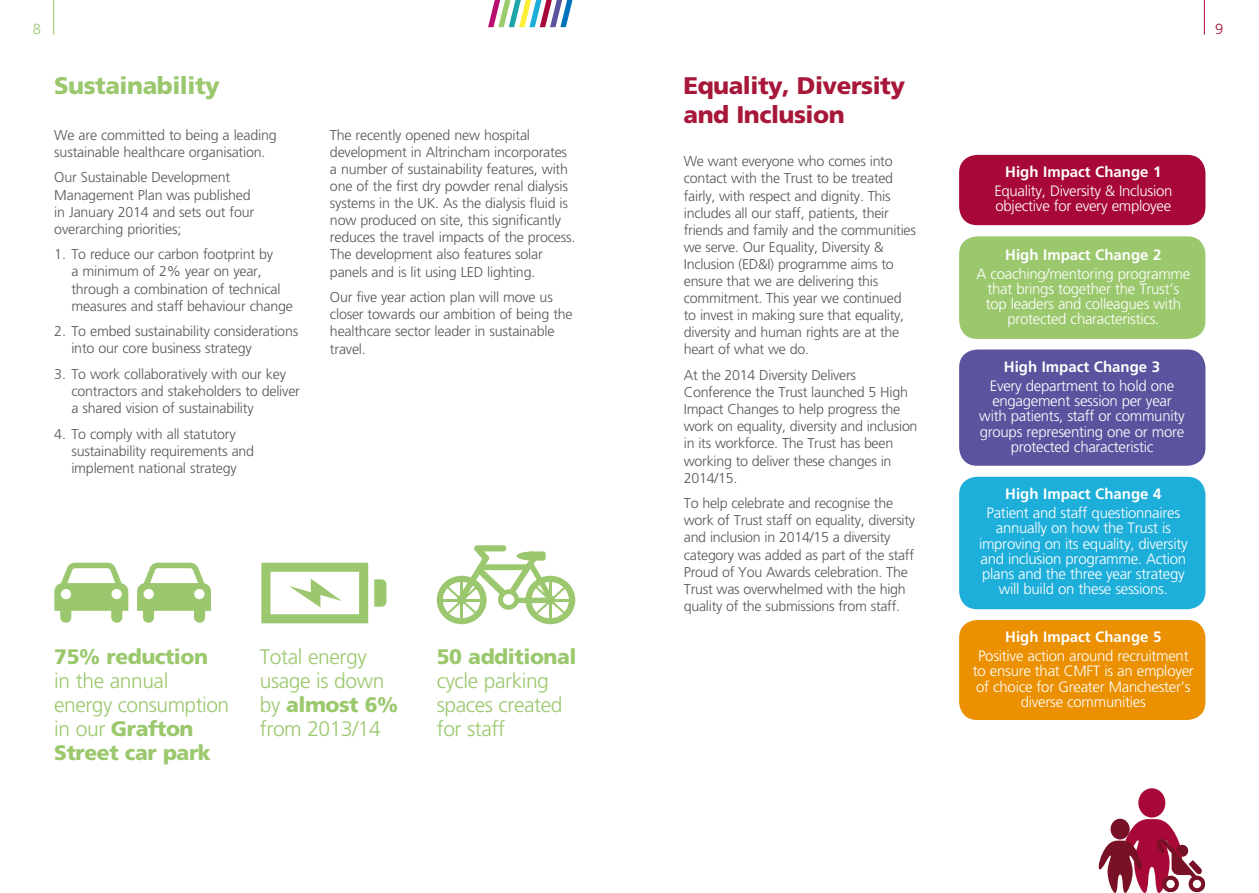
<style>
.page{position:relative;width:1259px;height:893px;background:#fff}
.page>*{position:absolute;margin:0;border:0;box-sizing:border-box;transform-origin:0 0}
.t1{font:900 24px/28.8px "Frutiger";letter-spacing:-.02em;color:#a71739}
.t2{font:900 24px "Frutiger";letter-spacing:-.02em;color:#9bc76e}
.t3{font:300 21px/24px "Frutiger";letter-spacing:-.02em;color:#9bc86d}
.t4{font:900 21px "Frutiger";letter-spacing:-.02em;color:#9bc86d}
.t5{font:300 15px/15.3px "Frutiger";letter-spacing:-.02em;color:#fff;text-align:center}
.t6{font:700 15px "Frutiger";color:#fff}
.t7{font:300 14.7px "Frutiger";color:#9bc76e}
.t8{font:300 14.7px "Frutiger";color:#a71739}
.t9{font:300 14.25px/17.1px "Frutiger";letter-spacing:-.015em;color:#575756}
.s1{font-weight:900}
</style>
<div class="page">
<svg style="left:488px;top:0;width:84px;height:27px"></svg>
<svg style="left:54px;top:563px;width:74px;height:60px"></svg>
<svg style="left:137px;top:563px;width:74px;height:60px"></svg>
<svg style="left:474px;top:545px;width:32px;height:6px"></svg>
<svg style="left:437px;top:546px;width:138px;height:78px"></svg>
<svg style="left:261px;top:563px;width:125px;height:60px"></svg>
<hr style="left:53px;top:0;width:1px;height:34px;background:#9bc76e">
<div style="left:959px;top:155px;width:246px;height:70px;background:#a70837;border-radius:18px"></div>
<div style="left:959px;top:236px;width:246px;height:103px;background:#9bc86d;border-radius:18px"></div>
<div style="left:959px;top:349px;width:246px;height:117px;background:#5a549f;border-radius:18px"></div>
<div style="left:959px;top:477px;width:246px;height:132px;background:#1eaeda;border-radius:18px"></div>
<div style="left:959px;top:620px;width:246px;height:100px;background:#eb9001;border-radius:18px"></div>
<hr style="left:1203px;top:0;width:1px;height:34px;background:#a71739">
<svg style="left:1098px;top:788px;width:107px;height:105px"></svg>
<p class="t7" style="left:33px;top:20px;width:10px">8</p>
<h1 class="t2" style="left:54px;top:71px;width:167px">Sustainability</h1>
<p class="t9" style="left:54px;top:126px;width:224px">We are committed to being a leading sustainable healthcare organisation.</p>
<p class="t9" style="left:54px;top:169px;width:201px">Our Sustainable Development<br>Management Plan was published in January 2014 and sets out four overarching priorities;</p>
<p class="t9" style="left:71px;top:246px;width:223px;text-indent:-17px">1. To reduce our carbon footprint by<br>a minimum of 2% year on year, through a combination of technical measures and staff behaviour change</p>
<p class="t9" style="left:71px;top:323px;width:228px;text-indent:-17px">2. To embed sustainability considerations into our core business strategy</p>
<p class="t9" style="left:71px;top:365px;width:230px;text-indent:-17px">3. To work collaboratively with our key contractors and stakeholders to deliver a shared vision of sustainability</p>
<p class="t9" style="left:71px;top:425px;width:184px;text-indent:-17px">4. To comply with all statutory sustainability requirements and implement national strategy</p>
<p class="t9" style="left:330px;top:126px;width:247px">The recently opened new hospital development in Altrincham incorporates a number of sustainability features, with one of the first dry powder renal dialysis systems in the UK. As the dialysis fluid is now produced on site, this significantly reduces the travel impacts of the process.<br>The development also features solar panels and is lit using LED lighting.</p>
<p class="t9" style="left:330px;top:289px;width:244px">Our five year action plan will move us closer towards our ambition of being the healthcare sector leader in sustainable travel.</p>
<h2 class="t4" style="left:54px;top:644px;width:155px">75% reduction</h2>
<h2 class="t3" style="left:54px;top:669px;width:176px">in the annual energy consumption in our <span class="s1">Grafton<br>Street car park</span></h2>
<h2 class="t3" style="left:260px;top:645px;width:140px">Total energy usage is down by <span class="s1">almost 6% </span>from 2013/14</h2>
<h2 class="t4" style="left:437px;top:644px;width:141px">50 additional</h2>
<h2 class="t3" style="left:437px;top:669px;width:127px">cycle parking spaces created for staff</h2>
<h1 class="t1" style="left:683px;top:71px;width:223px">Equality, Diversity and Inclusion</h1>
<p class="t9" style="left:684px;top:153px;width:234px">We want everyone who comes into contact with the Trust to be treated fairly, with respect and dignity. This includes all our staff, patients, their friends and family and the communities we serve. Our Equality, Diversity &amp; Inclusion (ED&amp;I) programme aims to ensure that we are delivering this commitment. This year we continued to invest in making sure that equality, diversity and human rights are at the heart of what we do.</p>
<p class="t9" style="left:684px;top:367px;width:235px">At the 2014 Diversity Delivers<br>Conference the Trust launched 5 High<br>Impact Changes to help progress the work on equality, diversity and inclusion in its workforce. The Trust has been working to deliver these changes in<br>2014/15.</p>
<p class="t9" style="left:684px;top:495px;width:233px">To help celebrate and recognise the work of Trust staff on equality, diversity and inclusion in 2014/15 a diversity category was added as part of the staff Proud of You Awards celebration. The Trust was overwhelmed with the high quality of the submissions from staff.</p>
<p class="t8" style="left:1215px;top:20px;width:10px">9</p>
<p class="t6" style="left:1005px;top:163px;width:158px">High Impact Change 1</p>
<p class="t5" style="left:994px;top:183px;width:180px;text-align:left">Equality, Diversity &amp; Inclusion objective for every employee</p>
<p class="t6" style="left:1005px;top:246px;width:158px">High Impact Change 2</p>
<p class="t5" style="left:976px;top:266px;width:215px">A coaching/mentoring programme that brings together the Trust’s top leaders and colleagues with protected characteristics.</p>
<p class="t6" style="left:1004px;top:358px;width:158px">High Impact Change 3</p>
<p class="t5" style="left:979px;top:378px;width:207px">Every department to hold one engagement session per year with patients, staff or community groups representing one or more protected characteristic</p>
<p class="t6" style="left:1005px;top:485px;width:158px">High Impact Change 4</p>
<p class="t5" style="left:979px;top:505px;width:210px">Patient and staff questionnaires annually on how the Trust is improving on its equality, diversity and inclusion programme. Action plans and the three year strategy will build on these sessions.</p>
<p class="t6" style="left:1005px;top:628px;width:158px">High Impact Change 5</p>
<p class="t5" style="left:973px;top:648px;width:222px">Positive action around recruitment to ensure that CMFT is an employer of choice for Greater Manchester’s diverse communities</p>
</div>
